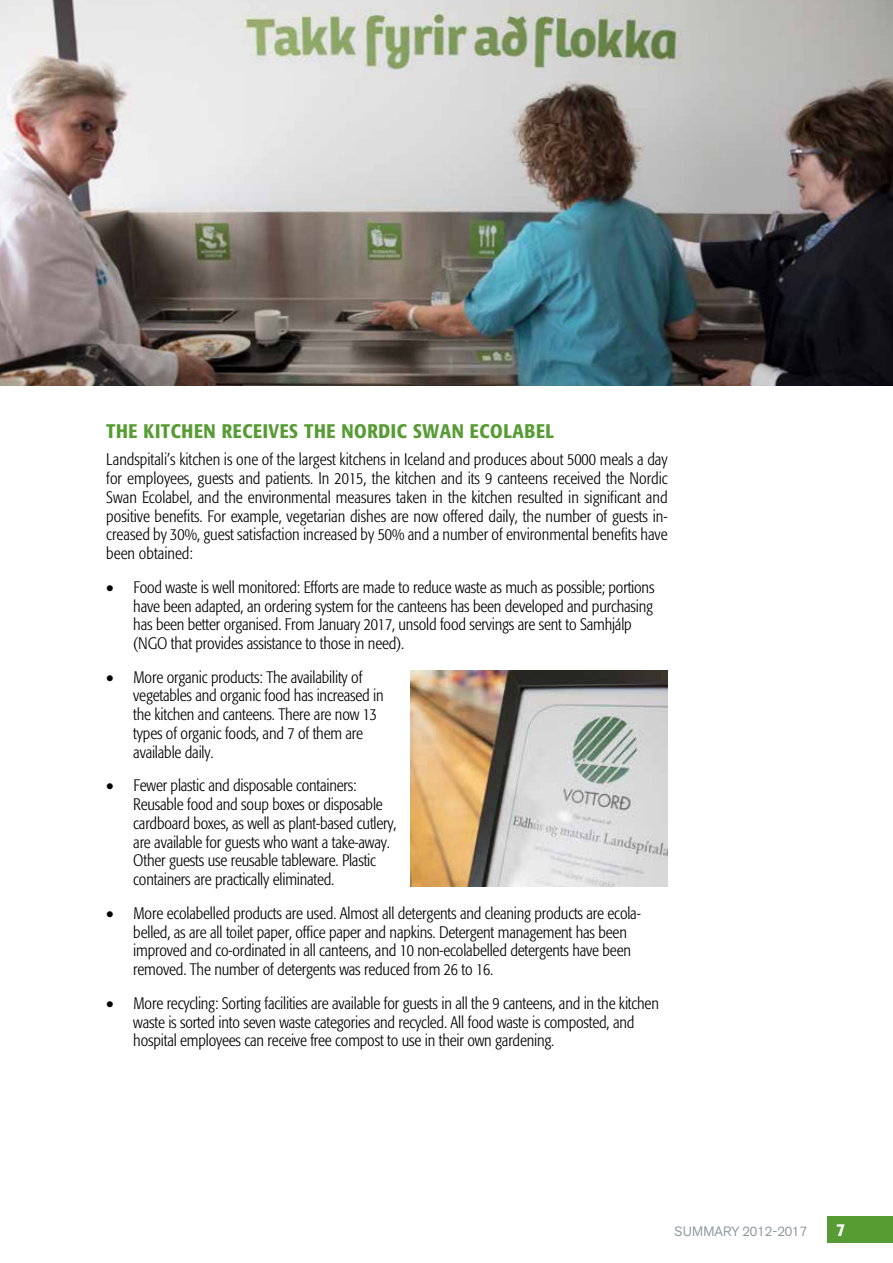
<style>
.page{position:relative;width:893px;height:1263px;background:#fff}
.page>*{position:absolute;margin:0;border:0;box-sizing:border-box;transform-origin:0 0}
.t1{font:500 condensed 19.5px "Formata";letter-spacing:.03em;color:#569c33}
.t2{font:500 condensed 18px "Formata";color:#fff}
.t3{font:300 condensed 16.5px/18.8px "Formata";letter-spacing:-.01em;color:#000}
.t4{font:13.5px "Akzid Grtsk Next";color:#8b969e}
</style>
<div class="page">
<div style="left:827px;top:1216px;width:66px;height:27px;background:#569c33"></div>
<img style="left:0;top:0;width:893px;height:386px">
<img style="left:410px;top:670px;width:258px;height:216px">
<p class="t1" style="left:106px;top:419px;width:449px">THE KITCHEN RECEIVES THE NORDIC SWAN ECOLABEL</p>
<p class="t3" style="left:106px;top:450px;width:563px;text-align:justify">Landspitali’s kitchen is one of the largest kitchens in Iceland and produces about 5000 meals a day for employees, guests and patients. In 2015, the kitchen and its 9 canteens received the Nordic Swan Ecolabel, and the environmental measures taken in the kitchen resulted in significant and positive benefits. For example, vegetarian dishes are now offered daily, the number of guests in&shy;creased by 30%, guest satisfaction increased by 50% and a number of environmental benefits have been obtained:</p>
<p class="t3" style="left:133px;top:578px;width:523px;text-indent:-27px">• Food waste is well monitored: Efforts are made to reduce waste as much as possible; portions have been adapted, an ordering system for the canteens has been developed and purchasing has been better organised. From January 2017, unsold food servings are sent to Samhjálp (NGO that provides assistance to those in need).</p>
<p class="t3" style="left:133px;top:668px;width:252px;text-indent:-27px">• More organic products: The availability of vegetables and organic food has increased in the kitchen and canteens. There are now 13 types of organic foods, and 7 of them are available daily.</p>
<p class="t3" style="left:133px;top:776px;width:265px;text-indent:-27px">• Fewer plastic and disposable containers:<br>Reusable food and soup boxes or disposable cardboard boxes, as well as plant-based cutlery, are available for guests who want a take-away.<br>Other guests use reusable tableware. Plastic containers are practically eliminated.</p>
<p class="t3" style="left:133px;top:904px;width:509px;text-indent:-27px">• More ecolabelled products are used. Almost all detergents and cleaning products are ecola&shy;belled, as are all toilet paper, office paper and napkins. Detergent management has been improved and co-ordinated in all canteens, and 10 non-ecolabelled detergents have been removed. The number of detergents was reduced from 26 to 16.</p>
<p class="t3" style="left:133px;top:994px;width:527px;text-indent:-27px">• More recycling: Sorting facilities are available for guests in all the 9 canteens, and in the kitchen waste is sorted into seven waste categories and recycled. All food waste is composted, and hospital employees can receive free compost to use in their own gardening.</p>
<p class="t4" style="left:675px;top:1223px;width:134px">SUMMARY 2012-2017</p>
<p class="t2" style="left:836px;top:1219px;width:10px">7</p>
</div>
